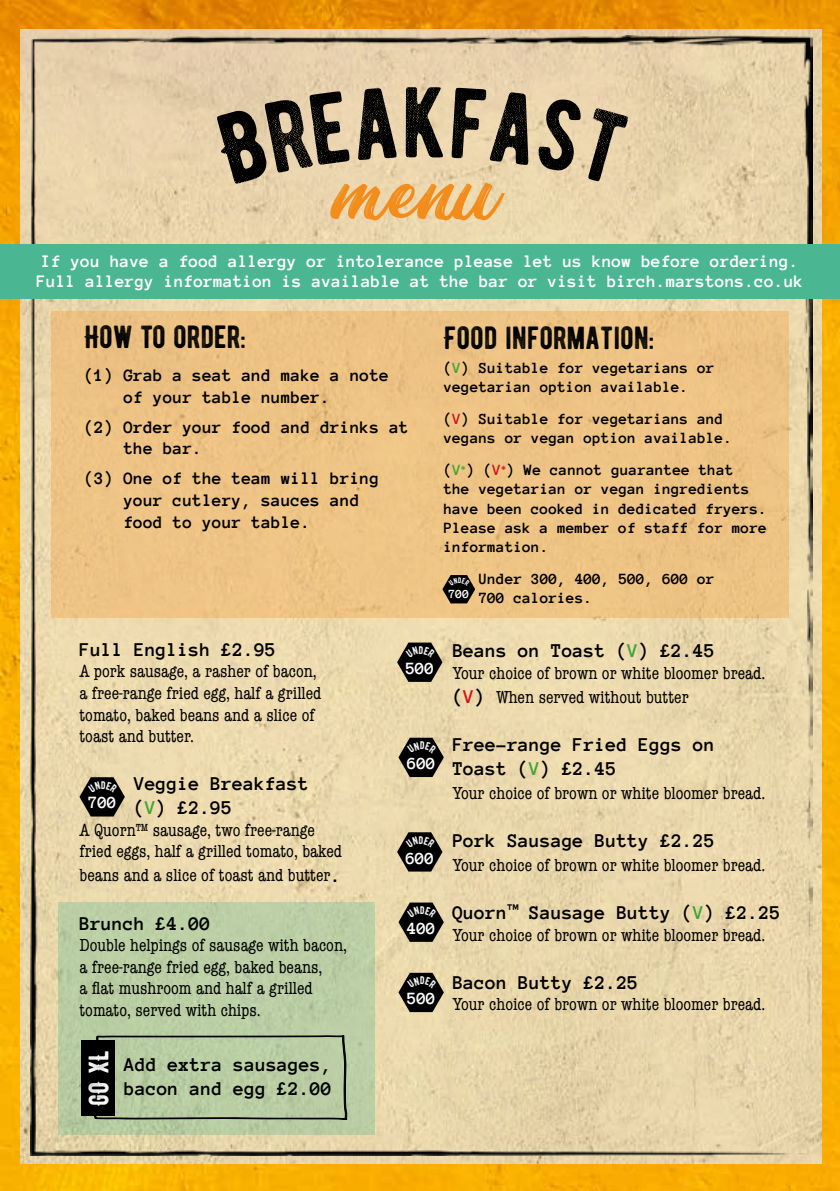
<style>
.page{position:relative;width:840px;height:1191px;background:#fff}
.page>*{position:absolute;margin:0;border:0;box-sizing:border-box;transform-origin:0 0}
.t1{font:100px "BERNIER Distressed";color:#000}
.t2{font:80px "Barbershop in Thailand";color:#f28d1c}
.t3{font:32px "BERNIER Distressed";color:#000}
.t4{font:28px "BERNIER Distressed";color:#fff}
.t5{font:700 20px/24px "Anonymous Pro";color:#000}
.t6{font:condensed 18px/21.6px "American Typewriter";color:#000}
.t7{font:700 18px/21.6px "Anonymous Pro";color:#000}
.t8{font:700 18px/20px "Anonymous Pro";color:#fff}
.t9{font:700 17.6px "Anonymous Pro";color:#fff}
.t10{font:700 16px/19.2px "Anonymous Pro";color:#000}
.t11{font:700 12.8px "Anonymous Pro";color:#fff}
.s1{color:#3fa535}
.s2{color:#cd171a}
.s3{font-family:"Anonymous Pro";font-weight:700;font-stretch:normal;font-size:20px}
.s4{font-family:"Anonymous Pro";font-weight:700;font-stretch:normal;font-size:20px;color:#cd171a}
</style>
<div class="page">
<img style="left:0;top:0;width:839px;height:1191px">
<img style="left:20px;top:29px;width:801px;height:1134px">
<img style="left:31px;top:36px;width:780px;height:1119px">
<div style="left:58px;top:902px;width:316px;height:232px;background:#bacda4"></div>
<div style="left:0;top:244px;width:839px;height:54px;background:#4bb692"></div>
<div style="left:51px;top:311px;width:737px;height:306px;background:#eec384"></div>
<svg style="left:93px;top:905px;width:255px;height:286px"></svg>
<div style="left:81px;top:1039px;width:33px;height:76px;background:#000"></div>
<svg style="left:212px;top:87px;width:185px;height:99px;background:#e8d2ad"></svg>
<div style="left:451px;top:88px;width:177px;height:97px;background:#ebd6af"></div>
<svg style="left:442px;top:575px;width:33px;height:28px"></svg>
<svg style="left:397px;top:642px;width:45px;height:40px;background:#3c382c"></svg>
<svg style="left:398px;top:737px;width:45px;height:40px;background:#3c372c"></svg>
<svg style="left:397px;top:832px;width:45px;height:39px;background:#383429"></svg>
<svg style="left:398px;top:902px;width:45px;height:39px;background:#3a352a"></svg>
<svg style="left:398px;top:972px;width:45px;height:40px;background:#3c382c"></svg>
<svg style="left:79px;top:777px;width:46px;height:39px;background:#3c372c"></svg>
<h1 class="t1" style="left:400px;top:59px;width:47px">K</h1>
<h2 class="t2" style="left:338px;top:143px;width:164px">menu</h2>
<p class="t8" style="left:36px;top:250px;width:768px">If you have a food allergy or intolerance please let us know before ordering.<br>Full allergy information is available at the bar or visit birch.marstons.co.uk</p>
<h3 class="t3" style="left:84px;top:317px;width:163px">HOW TO ORDER:</h3>
<p class="t7" style="left:124px;top:364px;width:267px;text-indent:-39px">(1) Grab a seat and make a note of your table number.</p>
<p class="t7" style="left:124px;top:415px;width:287px;text-indent:-39px">(2) Order your food and drinks at the bar.</p>
<p class="t7" style="left:124px;top:467px;width:257px;text-indent:-39px">(3) One of the team will bring your cutlery, sauces and food to your table.</p>
<h3 class="t3" style="left:443px;top:317px;width:211px">FOOD INFORMATION:</h3>
<p class="t10" style="left:443px;top:357px;width:272px">(<span class="s1">V</span>) Suitable for vegetarians or vegetarian option available.</p>
<p class="t10" style="left:443px;top:409px;width:290px">(<span class="s2">V</span>) Suitable for vegetarians and vegans or vegan option available.</p>
<p class="t10" style="left:443px;top:460px;width:324px">(<span class="s1">V</span><sup>*</sup>) (<span class="s2">V</span><sup>*</sup>) We cannot guarantee that<br>the vegetarian or vegan ingredients have been cooked in dedicated fryers.<br>Please ask a member of staff for more information.</p>
<p class="t10" style="left:478px;top:569px;width:237px">Under 300, 400, 500, 600 or<br>700 calories.</p>
<p class="t11" style="left:448px;top:586px;width:22px">700</p>
<p class="t5" style="left:79px;top:636px;width:198px">Full English £2.95</p>
<p class="t6" style="left:79px;top:660px;width:243px">A pork sausage, a rasher of bacon, a free-range fried egg, half a grilled tomato, baked beans and a slice of toast and butter.</p>
<p class="t5" style="left:134px;top:771px;width:176px">Veggie Breakfast (<span class="s1">V</span>) £2.95</p>
<p class="t6" style="left:79px;top:818px;width:264px">A Quorn™ sausage, two free-range fried eggs, half a grilled tomato, baked</p>
<p class="t6" style="left:79px;top:864px;width:263px">beans and a slice of toast and butter<span class="s3">.</span></p>
<p class="t5" style="left:79px;top:910px;width:133px">Brunch £4.00</p>
<p class="t6" style="left:79px;top:933px;width:269px">Double helpings of sausage with bacon, a free-range fried egg, baked beans,<br>a flat mushroom and half a grilled tomato, served with chips.</p>
<p class="t9" style="left:88px;top:792px;width:30px">700</p>
<h3 class="t4" style="left:81px;top:1106px;width:57px;rotate:-90deg">GO XL</h3>
<p class="t5" style="left:124px;top:1052px;width:209px">Add extra sausages, bacon and egg £2.00</p>
<p class="t9" style="left:405px;top:658px;width:30px">500</p>
<p class="t9" style="left:407px;top:753px;width:30px">600</p>
<p class="t9" style="left:405px;top:847px;width:30px">600</p>
<p class="t9" style="left:407px;top:918px;width:30px">400</p>
<p class="t9" style="left:407px;top:988px;width:30px">500</p>
<p class="t5" style="left:452px;top:638px;width:264px">Beans on Toast (<span class="s1">V</span>) £2.45</p>
<p class="t6" style="left:452px;top:660px;width:314px;line-height:24px">Your choice of brown or white bloomer bread. <span class="s3">(</span><span class="s4">V</span><span class="s3">)</span> When served without butter</p>
<p class="t5" style="left:452px;top:731px;width:264px">Free-range Fried Eggs on<br>Toast (<span class="s1">V</span>) £2.45</p>
<p class="t6" style="left:452px;top:781px;width:314px">Your choice of brown or white bloomer bread.</p>
<p class="t5" style="left:452px;top:827px;width:264px">Pork Sausage Butty £2.25</p>
<p class="t6" style="left:452px;top:853px;width:314px">Your choice of brown or white bloomer bread.</p>
<p class="t5" style="left:452px;top:899px;width:329px">Quorn™ Sausage Butty (<span class="s1">V</span>) £2.25</p>
<p class="t6" style="left:452px;top:923px;width:314px">Your choice of brown or white bloomer bread.</p>
<p class="t5" style="left:452px;top:969px;width:187px">Bacon Butty £2.25</p>
<p class="t6" style="left:452px;top:992px;width:314px">Your choice of brown or white bloomer bread.</p>
</div>
